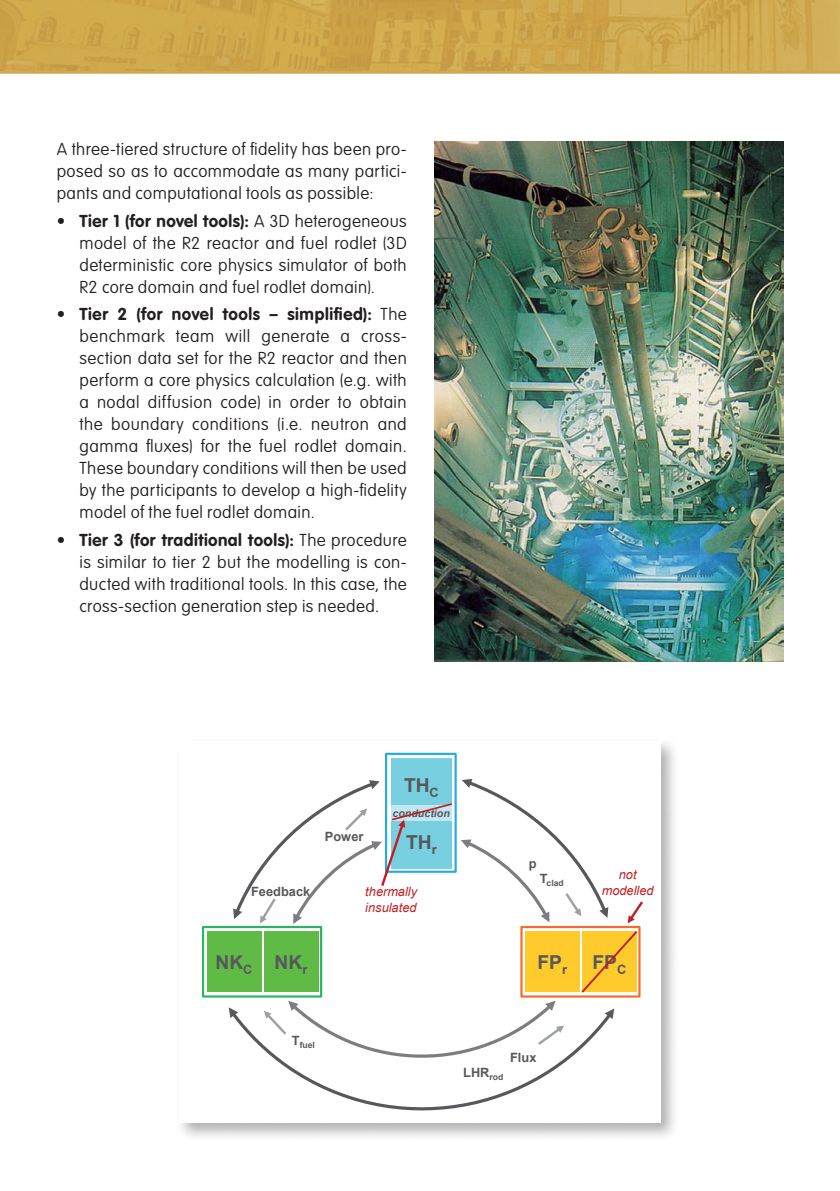
<style>
.page{position:relative;width:840px;height:1191px;background:#fff}
.page>*{position:absolute;margin:0;border:0;box-sizing:border-box;transform-origin:0 0}
.t1{font:700 19.2px "Arial";color:#56585b}
._01_Txt_courant{font:100 17px/22px "VAG Rounded Std";letter-spacing:.025em;color:#231f20;text-align:justify}
.t2{font:italic 12.8px/15.4px "Arial";color:#c01f24}
.t3{font:700 12.8px "Arial";color:#56585b}
.t4{font:italic 700 10.6px "Arial";letter-spacing:.005em;color:#56585b}
.t5{font:700 8.6px "Arial";letter-spacing:-.005em;color:#56585b}
.s1{font-weight:700}
</style>
<div class="page">
<img style="left:434px;top:142px;width:348px;height:519px">
<div style="left:0;top:68px;width:839px;height:6px;background:#cfaa53"></div>
<img style="left:0;top:0;width:839px;height:71px">
<div style="left:175px;top:737px;width:505px;height:405px;background:#231f20;opacity:.35"></div>
<div style="left:179px;top:741px;width:481px;height:382px;background:#fff"></div>
<div style="left:202px;top:926px;width:120px;height:71px;border:2px solid #2ab463"></div>
<div style="left:264px;top:931px;width:54px;height:61px;background:#60bb46"></div>
<div style="left:207px;top:931px;width:54px;height:61px;background:#60bb46"></div>
<div style="left:385px;top:752px;width:71px;height:120px;border:2px solid #22ace3"></div>
<div style="left:391px;top:757px;width:60px;height:55px;background:#77cfdf"></div>
<svg style="left:627px;top:901px;width:16px;height:22px"></svg>
<div style="left:520px;top:926px;width:120px;height:71px;border:2px solid #f36c2b"></div>
<div style="left:525px;top:931px;width:54px;height:61px;background:#feca2c"></div>
<svg style="left:579px;top:929px;width:60px;height:65px;background:#fbc843"></svg>
<svg style="left:233px;top:780px;width:220px;height:144px"></svg>
<svg style="left:234px;top:1017px;width:375px;height:94px"></svg>
<svg style="left:228px;top:1007px;width:10px;height:11px"></svg>
<svg style="left:604px;top:1008px;width:10px;height:11px"></svg>
<svg style="left:461px;top:779px;width:147px;height:143px"></svg>
<svg style="left:264px;top:1001px;width:299px;height:71px"></svg>
<p class="_01_Txt_courant" style="left:57px;top:138px;width:351px">A three-tiered structure of fidelity has been pro&shy;posed so as to accommodate as many partici&shy;pants and computational tools as possible:</p>
<p class="_01_Txt_courant" style="left:79px;top:210px;width:328px;text-indent:-23px"><span class="s1">• Tier 1 (for novel tools):</span> A 3D heterogeneous model of the R2 reactor and fuel rodlet (3D deterministic core physics simulator of both R2 core domain and fuel rodlet domain).</p>
<p class="_01_Txt_courant" style="left:79px;top:304px;width:328px;text-indent:-23px"><span class="s1">• Tier 2 (for novel tools – simplified):</span> The benchmark team will generate a cross&shy;section data set for the R2 reactor and then perform a core physics calculation (e.g. with a nodal diffusion code) in order to obtain the boundary conditions (i.e. neutron and gamma fluxes) for the fuel rodlet domain.<br>These boundary conditions will then be used by the participants to develop a high-fidelity model of the fuel rodlet domain.</p>
<p class="_01_Txt_courant" style="left:79px;top:529px;width:328px;text-indent:-23px"><span class="s1">• Tier 3 (for traditional tools):</span> The procedure is similar to tier 2 but the modelling is con&shy;ducted with traditional tools. In this case, the cross-section generation step is needed.</p>
<p class="t3" style="left:324px;top:827px;width:40px">Power</p>
<p class="t1" style="left:404px;top:772px;width:36px">TH<sub>C</sub></p>
<p class="t1" style="left:406px;top:829px;width:32px">TH<sub>r</sub></p>
<p class="t4" style="left:392px;top:806px;width:59px">conduction</p>
<p class="t3" style="left:528px;top:854px;width:9px">p</p>
<p class="t5" style="left:539px;top:877px;width:26px"><sup>T</sup>clad</p>
<p class="t2" style="left:618px;top:867px;width:19px">not</p>
<p class="t3" style="left:251px;top:883px;width:61px">Feedback</p>
<p class="t2" style="left:601px;top:882px;width:53px">modelled</p>
<p class="t2" style="left:365px;top:884px;width:53px">thermally insulated</p>
<p class="t1" style="left:215px;top:949px;width:93px">NK<sub>C</sub> NK<sub>r</sub></p>
<p class="t5" style="left:292px;top:1039px;width:24px"><sup>T</sup>fuel</p>
<p class="t1" style="left:537px;top:949px;width:31px">FP<sub>r</sub></p>
<p class="t1" style="left:592px;top:949px;width:35px">FP<sub>C</sub></p>
<p class="t3" style="left:463px;top:1064px;width:42px">LHR<sub>rod</sub></p>
<p class="t3" style="left:510px;top:1048px;width:28px">Flux</p>
</div>
